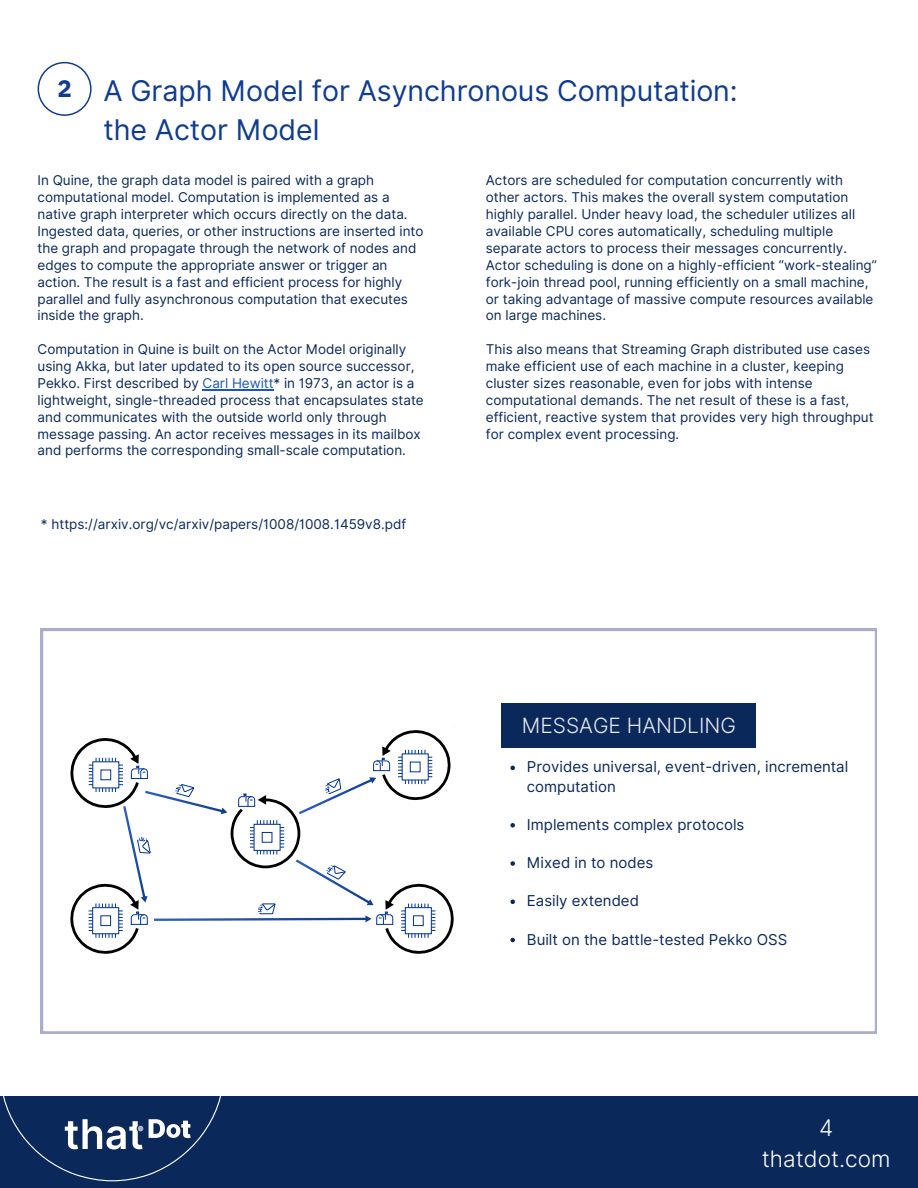
<style>
.page{position:relative;width:918px;height:1188px;background:#fff}
.page>*{position:absolute;margin:0;border:0;box-sizing:border-box;transform-origin:0 0}
.t1{font:28.5px/39.3px "Inter";color:#0f3c8f}
.t2{font:700 24px "IBM Plex Sans";color:#0f3c8f}
.t3{font:300 22.65px/31.5px "Inter";color:#fff;text-align:center}
.t4{font:300 21px "Inter";color:#eaeaf2}
.t5{font:15px/19.2px "Inter";color:#0a295b}
.t6{font:13.5px/16.8px "Inter";color:#0a295b}
.s1{color:#1758b8}
</style>
<div class="page">
<div style="left:0;top:1096px;width:918px;height:92px;background:#0a295a"></div>
<svg style="left:3px;top:1096px;width:218px;height:85px"></svg>
<div style="left:38px;top:62px;width:54px;height:54px;border:1px solid #0f3c8f;border-radius:50%"></div>
<hr style="left:203px;top:389px;width:71px;height:1px;background:#1758b8">
<svg style="left:41px;top:629px;width:836px;height:404px"></svg>
<p class="t1" style="left:103px;top:71px;width:636px">A Graph Model for Asynchronous Computation: the Actor Model</p>
<p class="t6" style="left:486px;top:172px;width:393px">Actors are scheduled for computation concurrently with other actors. This makes the overall system computation highly parallel. Under heavy load, the scheduler utilizes all available CPU cores automatically, scheduling multiple separate actors to process their messages concurrently.<br>Actor scheduling is done on a highly-efficient “work-stealing” fork-join thread pool, running efficiently on a small machine, or taking advantage of massive compute resources available on large machines.</p>
<p class="t6" style="left:486px;top:341px;width:389px">This also means that Streaming Graph distributed use cases make efficient use of each machine in a cluster, keeping cluster sizes reasonable, even for jobs with intense computational demands. The net result of these is a fast, efficient, reactive system that provides very high throughput for complex event processing.</p>
<p class="t2" style="left:58px;top:72px;width:16px">2</p>
<h1 class="t6" style="left:38px;top:172px;width:387px">In Quine, the graph data model is paired with a graph computational model. Computation is implemented as a native graph interpreter which occurs directly on the data.<br>Ingested data, queries, or other instructions are inserted into the graph and propagate through the network of nodes and edges to compute the appropriate answer or trigger an action. The result is a fast and efficient process for highly parallel and fully asynchronous computation that executes inside the graph.</h1>
<p class="t6" style="left:38px;top:341px;width:388px">Computation in Quine is built on the Actor Model originally using Akka, but later updated to its open source successor, Pekko. First described by <span class="s1">Carl Hewitt</span>* in 1973, an actor is a lightweight, single-threaded process that encapsulates state and communicates with the outside world only through message passing. An actor receives messages in its mailbox and performs the corresponding small-scale computation.</p>
<p class="t6" style="left:41px;top:516px;width:367px">* https://arxiv.org/vc/arxiv/papers/1008/1008.1459v8.pdf</p>
<p class="t4" style="left:522px;top:712px;width:216px">MESSAGE HANDLING</p>
<p class="t5" style="left:527px;top:757px;width:323px">Provides universal, event-driven, incremental computation</p>
<p class="t5" style="left:527px;top:815px;width:219px">Implements complex protocols</p>
<h2 class="t5" style="left:527px;top:853px;width:128px">Mixed in to nodes</h2>
<p class="t5" style="left:527px;top:891px;width:114px">Easily extended</p>
<p class="t5" style="left:527px;top:929px;width:262px">Built on the battle-tested Pekko OSS</p>
<p class="t3" style="left:762px;top:1112px;width:130px">4 thatdot.com</p>
</div>
